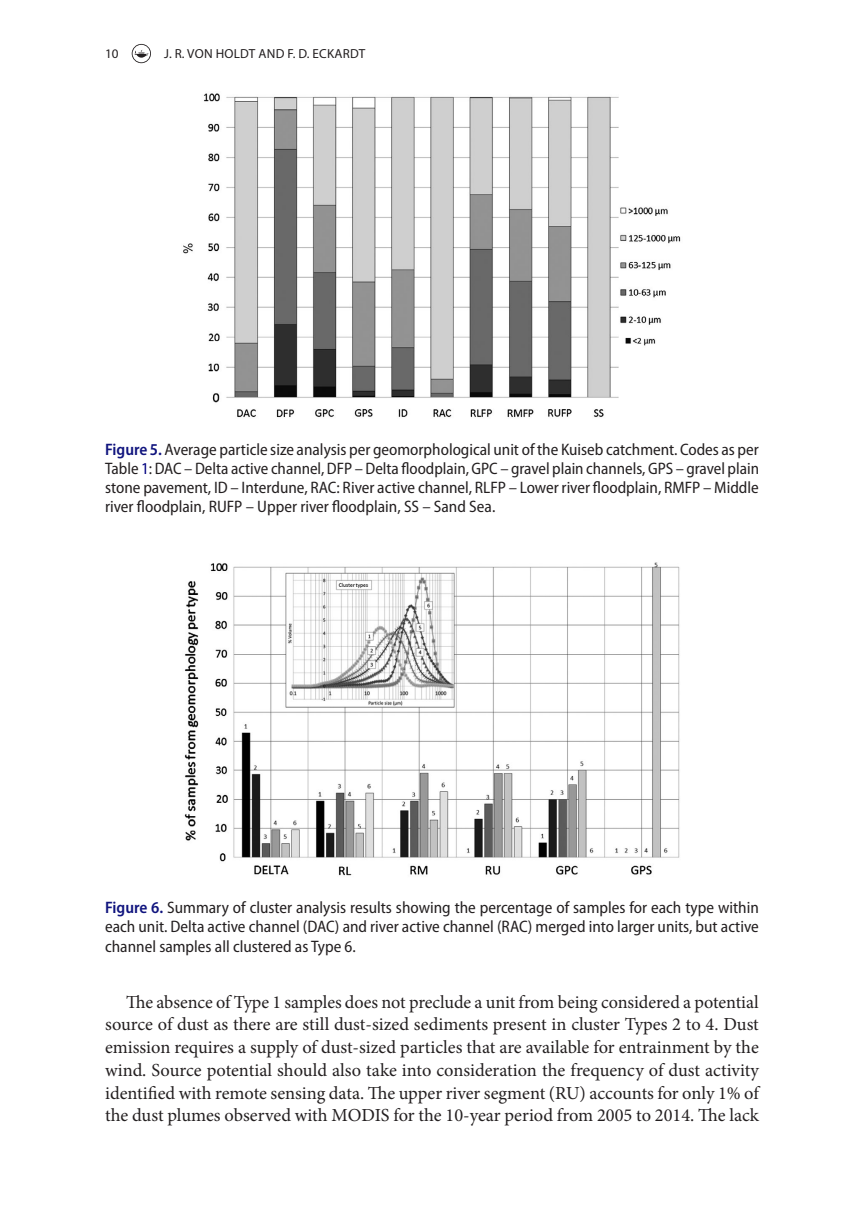
<style>
.page{position:relative;width:864px;height:1231px;background:#fff}
.page>*{position:absolute;margin:0;border:0;box-sizing:border-box;transform-origin:0 0}
.t1{font:18.38px/22.8px "Minion Pro";color:#231f20;text-align:justify}
.t2{font:semi-condensed 16.62px/19.2px "Myriad Pro";color:#231f20;text-align:justify}
.t3{font:13.12px "Myriad Pro";letter-spacing:.02em;color:#231f20}
.s1{font-weight:600;color:#10147e}
.s2{color:#000080}
</style>
<div class="page">
<svg style="left:132px;top:44px;width:19px;height:19px"></svg>
<img style="left:183px;top:93px;width:498px;height:325px">
<img style="left:184px;top:562px;width:496px;height:314px">
<p class="t3" style="left:105px;top:45px;width:15px">10</p>
<p class="t3" style="left:164px;top:45px;width:203px">J. R. VON HOLDT AND F. D. ECKARDT</p>
<p class="t2" style="left:105px;top:440px;width:655px"><span class="s1">Figure 5.</span> Average particle size analysis per geomorphological unit of the Kuiseb catchment. Codes as per Table <span class="s2">1</span>: DAC – Delta active channel, DFP – Delta floodplain, GPC – gravel plain channels, GPS – gravel plain stone pavement, ID – Interdune, RAC: River active channel, RLFP</p>
<p class="t2" style="left:508px;top:478px;width:251px">– Lower river floodplain, RMFP – Middle</p>
<p class="t2" style="left:105px;top:497px;width:113px">river floodplain, RUFP</p>
<p class="t2" style="left:245px;top:497px;width:251px">– Upper river floodplain, SS – Sand Sea.</p>
<p class="t2" style="left:105px;top:898px;width:655px"><span class="s1">Figure 6.</span> Summary of cluster analysis results showing the percentage of samples for each type within each unit. Delta active channel (DAC) and river active channel (RAC) merged into larger units, but active channel samples all clustered as Type 6.</p>
<p class="t1" style="left:105px;top:990px;width:655px;text-indent:21px">The absence of Type 1 samples does not preclude a unit from being considered a potential source of dust as there are still dust-sized sediments present in cluster Types 2 to 4. Dust emission requires a supply of dust-sized particles that are available for entrainment by the wind. Source potential should also take into consideration the frequency of dust activity identified with remote sensing data. The upper river segment (RU) accounts for only 1% of the dust plumes observed with MODIS for the 10-year period from 2005 to 2014. The lack</p>
</div>
